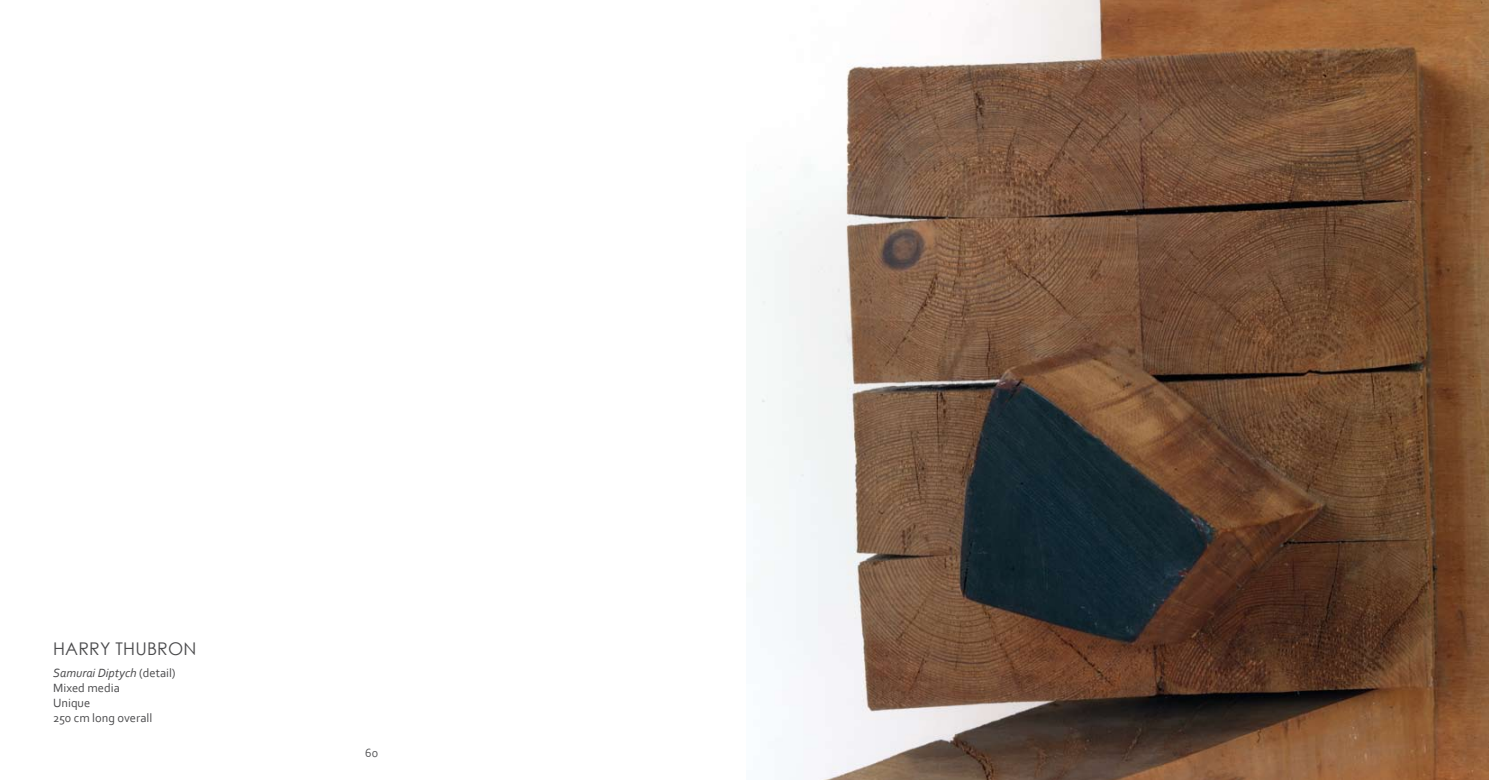
<style>
.page{position:relative;width:1489px;height:780px;background:#fff}
.page>*{position:absolute;margin:0;border:0;box-sizing:border-box;transform-origin:0 0}
.t1{font:17.5px "Century Gothic";letter-spacing:.01em;color:#4b4b4d}
.t2{font:12.5px/15px "Corbel";color:#4b4b4d}
.t3{font:12.5px "Corbel";color:#58585a}
.s1{font-style:italic}
</style>
<div class="page">
<img style="left:753px;top:0;width:735px;height:780px">
<h1 class="t1" style="left:53px;top:636px;width:145px">HARRY THUBRON</h1>
<p class="t2" style="left:53px;top:665px;width:124px"><span class="s1">Samurai Diptych</span> (detail)<br>Mixed media<br>Unique<br>250 cm long overall</p>
<p class="t3" style="left:365px;top:744px;width:14px">60</p>
</div>
